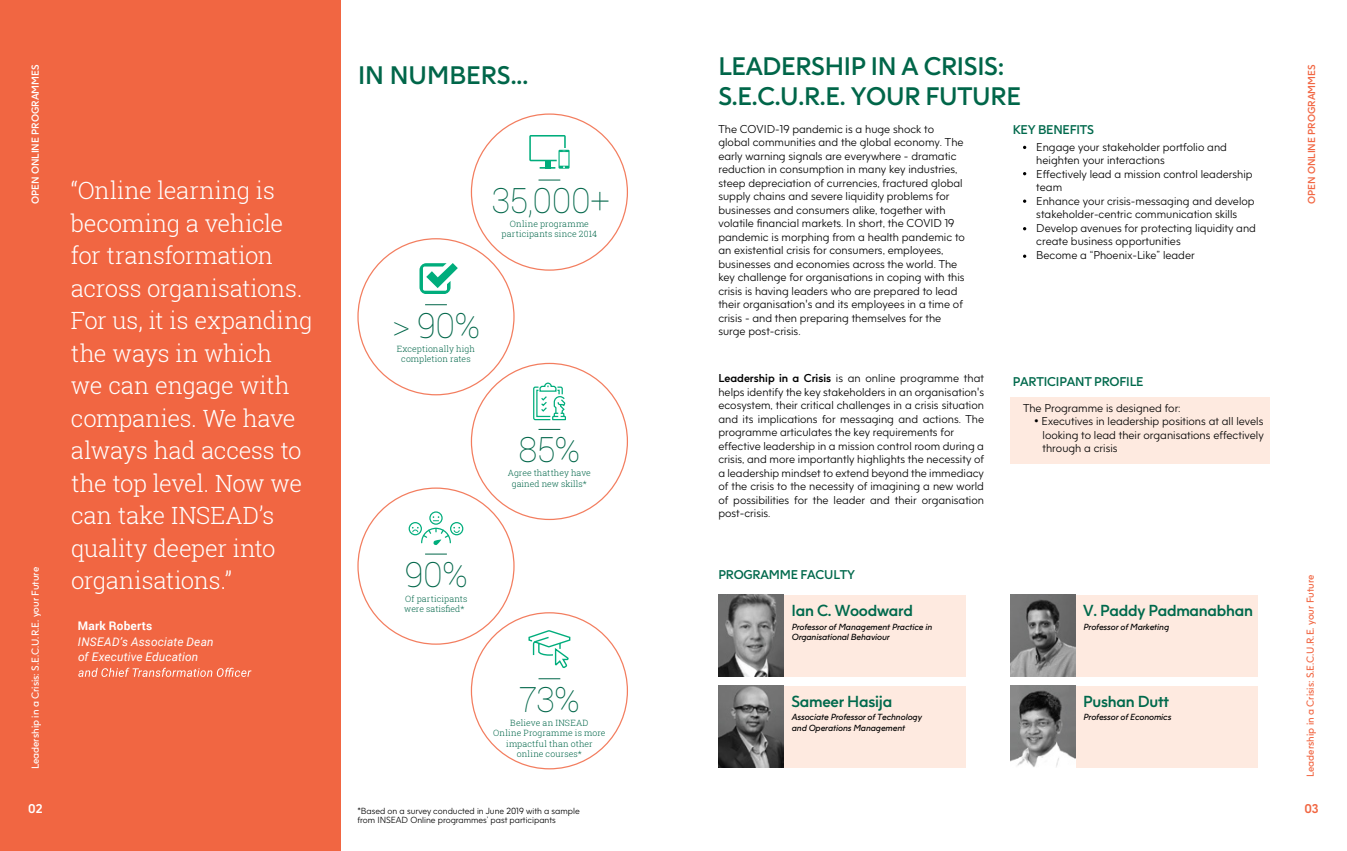
<style>
.page{position:relative;width:1347px;height:851px;background:#fff}
.page>*{position:absolute;margin:0;border:0;box-sizing:border-box;transform-origin:0 0}
.t1{font:100 34.62px "Roboto";letter-spacing:-.015em;color:#006649}
.t2{font:700 25px/30px "F37 Jan";letter-spacing:-.015em;color:#006649}
.t3{font:300 23.75px/32.5px "Roboto Slab";letter-spacing:-.01em;color:#fff}
.t4{font:700 15.75px "F37 Jan";letter-spacing:-.015em;color:#00694c}
.t5{font:700 12.5px "F37 Jan";letter-spacing:-.015em;color:#00694c}
.t6{font:700 12.5px "F37 Jan";color:#f16642}
.t7{font:700 12.5px "F37 Jan";color:#fff}
.t8{font:italic 11.88px/15.6px "Roboto";letter-spacing:.015em;color:#fff}
.t9{font:700 11.88px "Roboto";letter-spacing:.015em;color:#fff}
.t10{font:300 11.25px/13.5px "F37 Jan";color:#000}
.t11{font:10px "F37 Jan";color:#fff}
.t12{font:10px "F37 Jan";color:#f16642}
.t13{font:700 10px "F37 Jan";color:#f16642}
.t14{font:700 10px "F37 Jan";color:#fff}
.t15{font:italic 8.75px/10.5px "F37 Jan";letter-spacing:-.005em;color:#000}
.t16{font:300 8.75px/8.8px "F37 Jan";color:#000}
.t17{font:300 8.62px/10.4px "Roboto Slab";letter-spacing:.01em;color:#006649;text-align:center}
.s1{font-weight:700}
</style>
<div class="page">
<div style="left:0;top:0;width:340px;height:850px;background:#f16642"></div>
<svg style="left:78px;top:667px;width:173px;height:9px"></svg>
<svg style="left:538px;top:180px;width:22px;height:1px"></svg>
<svg style="left:529px;top:135px;width:40px;height:34px"></svg>
<svg style="left:425px;top:553px;width:22px;height:1px"></svg>
<svg style="left:408px;top:511px;width:55px;height:34px"></svg>
<svg style="left:425px;top:304px;width:22px;height:1px"></svg>
<svg style="left:419px;top:263px;width:39px;height:30px"></svg>
<svg style="left:538px;top:678px;width:22px;height:1px"></svg>
<svg style="left:528px;top:630px;width:43px;height:37px"></svg>
<svg style="left:538px;top:429px;width:22px;height:1px"></svg>
<svg style="left:533px;top:382px;width:33px;height:39px"></svg>
<div style="left:1010px;top:397px;width:259px;height:66px;background:#feeae0"></div>
<div style="left:718px;top:595px;width:248px;height:81px;background:#feeae0"></div>
<img style="left:718px;top:594px;width:66px;height:82px">
<div style="left:718px;top:685px;width:248px;height:82px;background:#feeae0"></div>
<img style="left:718px;top:685px;width:66px;height:82px">
<div style="left:1010px;top:595px;width:248px;height:81px;background:#feeae0"></div>
<img style="left:1010px;top:594px;width:65px;height:82px">
<div style="left:1010px;top:685px;width:248px;height:82px;background:#feeae0"></div>
<img style="left:1010px;top:685px;width:65px;height:82px">
<svg style="left:1023px;top:199px;width:3px;height:4px"></svg>
<svg style="left:1023px;top:254px;width:3px;height:4px"></svg>
<p class="t14" style="left:29px;top:204px;width:141px;rotate:-90deg">OPEN ONLINE PROGRAMMES</p>
<p class="t11" style="left:29px;top:769px;width:204px;rotate:-90deg">Leadership in a Crisis: S.E.C.U.R.E. your Future</p>
<p class="t7" style="left:28px;top:800px;width:16px">02</p>
<p class="t3" style="left:71px;top:174px;width:243px">“Online learning is becoming a vehicle for transformation across organisations.<br>For us, it is expanding the ways in which<br>we can engage with companies. We have always had access to the top level. Now we can take INSEAD’s quality deeper into organisations.”</p>
<p class="t9" style="left:78px;top:617px;width:76px">Mark Roberts</p>
<p class="t8" style="left:78px;top:633px;width:137px">INSEAD’s Associate Dean of Executive Education</p>
<h2 class="t2" style="left:358px;top:60px;width:172px">IN NUMBERS...</h2>
<h1 class="t1" style="left:491px;top:176px;width:120px">35,000+</h1>
<p class="t17" style="left:501px;top:218px;width:97px">Online programme participants since 2014</p>
<h1 class="t1" style="left:392px;top:301px;width:89px">&gt; 90%</h1>
<p class="t17" style="left:397px;top:343px;width:80px">Exceptionally high completion rates</p>
<h1 class="t1" style="left:405px;top:550px;width:65px">90%</h1>
<p class="t17" style="left:404px;top:593px;width:65px;text-align:left">Of participants were satisfied*</p>
<h1 class="t1" style="left:518px;top:426px;width:64px">85%</h1>
<p class="t17" style="left:508px;top:467px;width:85px">Agree that they have gained new skills*</p>
<h1 class="t1" style="left:519px;top:675px;width:63px">73%</h1>
<p class="t17" style="left:493px;top:717px;width:114px">Believe an INSEAD<br>Online Programme is more impactful than other online courses*</p>
<p class="t16" style="left:357px;top:806px;width:224px">*Based on a survey conducted in June 2019 with a sample from INSEAD Online programmes’ past participants</p>
<h2 class="t2" style="left:718px;top:51px;width:304px">LEADERSHIP IN A CRISIS:<br>S.E.C.U.R.E. YOUR FUTURE</h2>
<p class="t10" style="left:718px;top:122px;width:248px">The COVID-19 pandemic is a huge shock to global communities and the global economy. The early warning signals are everywhere - dramatic reduction in consumption in many key industries, steep depreciation of currencies, fractured global supply chains and severe liquidity problems for businesses and consumers alike, together with volatile financial markets. In short, the COVID 19 pandemic is morphing from a health pandemic to an existential crisis for consumers, employees, businesses and economies across the world. The key challenge for organisations in coping with this crisis is having leaders who are prepared to lead their organisation's and its employees in a time of crisis - and then preparing themselves for the surge post-crisis.</p>
<p class="t10" style="left:718px;top:371px;width:267px"><span class="s1">Leadership in a Crisis</span> is an online programme that helps identify the key stakeholders in an organisation's ecosystem, their critical challenges in a crisis situation and its implications for messaging and actions. The programme articulates the key requirements for effective leadership in a mission control room during a crisis, and more importantly highlights the necessity of a leadership mindset to extend beyond the immediacy of the crisis to the necessity of imagining a new world of possibilities for the leader and their organisation post-crisis.</p>
<p class="t5" style="left:1012px;top:121px;width:83px">KEY BENEFITS</p>
<p class="t10" style="left:1036px;top:140px;width:221px">Engage your stakeholder portfolio and heighten your interactions<br>Effectively lead a mission control leadership team<br>Enhance your crisis-messaging and develop stakeholder-centric communication skills Develop avenues for protecting liquidity and create business opportunities<br>Become a “Phoenix-Like” leader</p>
<p class="t5" style="left:1012px;top:373px;width:132px">PARTICIPANT PROFILE</p>
<p class="t10" style="left:1023px;top:401px;width:159px">The Programme is designed for:</p>
<p class="t10" style="left:1042px;top:414px;width:223px;text-align:justify;text-indent:-8px">• Executives in leadership positions at all levels looking to lead their organisations effectively through a crisis</p>
<p class="t5" style="left:718px;top:566px;width:138px">PROGRAMME FACULTY</p>
<h3 class="t4" style="left:791px;top:600px;width:123px">Ian C. Woodward</h3>
<p class="t15" style="left:791px;top:621px;width:142px">Professor of Management Practice in<br>Organisational Behaviour</p>
<h3 class="t4" style="left:1083px;top:600px;width:171px">V. Paddy Padmanabhan</h3>
<p class="t15" style="left:1083px;top:621px;width:87px">Professor of Marketing</p>
<h3 class="t4" style="left:791px;top:691px;width:102px">Sameer Hasija</h3>
<h3 class="t4" style="left:1083px;top:691px;width:87px">Pushan Dutt</h3>
<p class="t15" style="left:791px;top:711px;width:132px">Associate Professor of Technology and Operations Management</p>
<p class="t15" style="left:1083px;top:711px;width:89px">Professor of Economics</p>
<p class="t13" style="left:1305px;top:204px;width:141px;rotate:-90deg">OPEN ONLINE PROGRAMMES</p>
<p class="t12" style="left:1303px;top:777px;width:204px;rotate:-90deg">Leadership in a Crisis: S.E.C.U.R.E. your Future</p>
<p class="t6" style="left:1304px;top:800px;width:16px">03</p>
</div>
